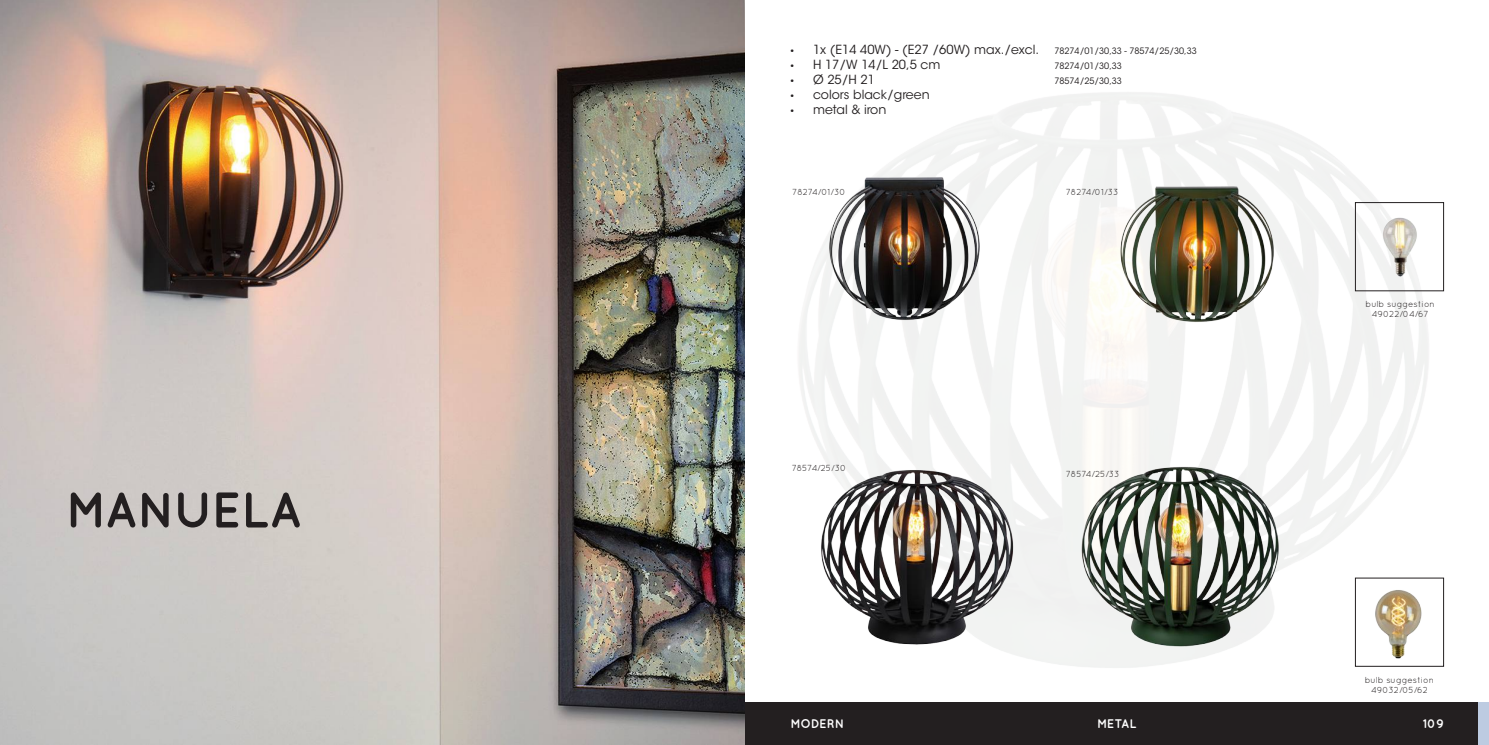
<style>
.page{position:relative;width:1489px;height:745px;background:#fff}
.page>*{position:absolute;margin:0;border:0;box-sizing:border-box;transform-origin:0 0}
.t1{font:700 50px "Quicksand";letter-spacing:-.025em;color:#231f20}
.t2{font:12.5px "ITC Avant Garde Std";color:#231f20}
.t3{font:700 12.5px "Quicksand";color:#fff}
.t4{font:8.75px/10.5px "Quicksand";color:#231f20;text-align:center}
.t5{font:8.75px "ITC Avant Garde Std";color:#231f20}
.s1{font-family:"Myriad Pro"}
.s2{font-size:8.75px}
</style>
<div class="page">
<div style="left:744px;top:702px;width:744px;height:42px;background:#231f20"></div>
<div style="left:1478px;top:702px;width:10px;height:42px;background:#bdcbe1"></div>
<img style="left:799px;top:92px;width:646px;height:576px">
<img style="left:1107px;top:179px;width:175px;height:149px">
<img style="left:808px;top:165px;width:210px;height:164px">
<img style="left:1050px;top:451px;width:256px;height:201px">
<img style="left:801px;top:436px;width:227px;height:231px">
<img style="left:0;top:0;width:744px;height:744px">
<img style="left:1356px;top:579px;width:85px;height:85px">
<img style="left:1373px;top:209px;width:52px;height:79px">
<div style="left:1354px;top:202px;width:89px;height:89px;border:1px solid #231f20"></div>
<h1 class="t1" style="left:66px;top:479px;width:237px">MANUELA</h1>
<p class="t2" style="left:790px;top:42px;width:408px"><span class="s1">•</span> 1x (E14 40W) - (E27 /60W) max./excl. <span class="s2">78274/01/30,33 - 78574/25/30,33</span></p>
<p class="t2" style="left:790px;top:57px;width:151px"><span class="s1">•</span> H 17/W 14/L 20,5 cm</p>
<p class="t5" style="left:1054px;top:61px;width:69px">78274/01/30,33</p>
<p class="t2" style="left:790px;top:72px;width:86px"><span class="s1">•</span> Ø 25/H 21</p>
<p class="t5" style="left:1054px;top:76px;width:69px">78574/25/30,33</p>
<p class="t2" style="left:790px;top:87px;width:141px"><span class="s1">•</span> colors black/green</p>
<p class="t2" style="left:790px;top:102px;width:97px"><span class="s1">•</span> metal &amp; iron</p>
<p class="t4" style="left:792px;top:186px;width:55px">78274/01/30</p>
<p class="t4" style="left:1065px;top:186px;width:54px">78274/01/33</p>
<p class="t4" style="left:791px;top:462px;width:56px">78574/25/30</p>
<p class="t4" style="left:1065px;top:468px;width:55px">78574/25/33</p>
<p class="t4" style="left:1365px;top:298px;width:71px">bulb suggestion<br>49022/04/67</p>
<p class="t4" style="left:1364px;top:673px;width:71px">bulb suggestion<br>49032/05/62</p>
<p class="t3" style="left:790px;top:715px;width:55px">MODERN</p>
<p class="t3" style="left:1096px;top:715px;width:41px">METAL</p>
<p class="t3" style="left:1422px;top:715px;width:23px">109</p>
</div>
